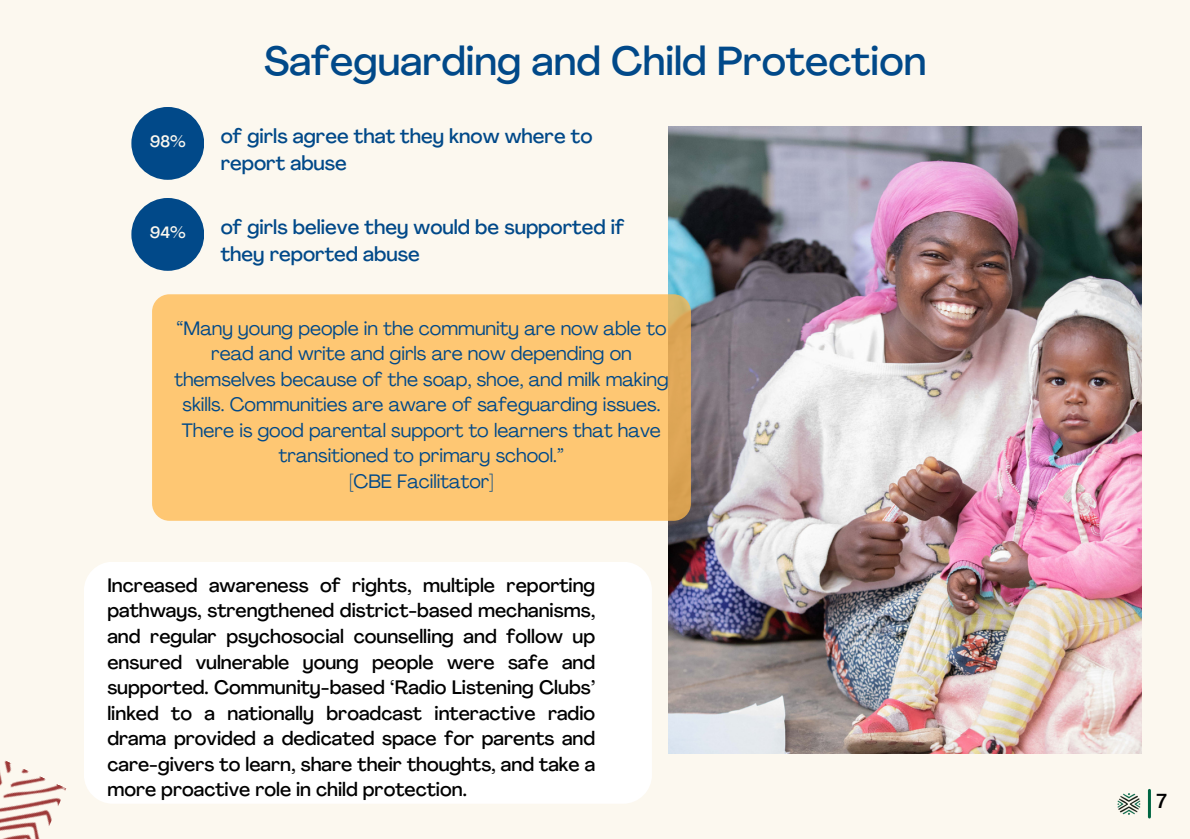
<style>
.page{position:relative;width:1190px;height:839px;background:#fff}
.page>*{position:absolute;margin:0;border:0;box-sizing:border-box;transform-origin:0 0}
.t1{font:500 40px "Agrandir";color:#014989}
.t2{font:500 20px/27px "Agrandir";color:#014989}
.t3{font:500 20px "Agrandir";color:#000}
.t4{font:500 19.2px/25.6px "Agrandir";color:#000;text-align:justify}
.t5{font:19.2px/25.6px "Agrandir";color:#014989;text-align:center}
.t6{font:500 16.2px "Agrandir";color:#fcf8ef}
</style>
<div class="page">
<div style="left:0;top:0;width:1190px;height:838px;background:#fcf8ef"></div>
<img style="left:669px;top:126px;width:472px;height:627px">
<img style="left:1117px;top:793px;width:24px;height:22px">
<hr style="left:1148px;top:790px;width:3px;height:27px;background:#006643">
<div style="left:152px;top:294px;width:539px;height:227px;background:#fec773;border-radius:17px"></div>
<div style="left:131px;top:198px;width:73px;height:73px;background:#014989;border-radius:50%"></div>
<img style="left:0;top:760px;width:66px;height:78px">
<div style="left:84px;top:561px;width:568px;height:242px;background:#fff;border-radius:29px"></div>
<div style="left:131px;top:107px;width:73px;height:73px;background:#014989;border-radius:50%"></div>
<p class="t6" style="left:150px;top:135px;width:37px">98%</p>
<p class="t6" style="left:150px;top:226px;width:37px">94%</p>
<h2 class="t1" style="left:264px;top:45px;width:664px">Safeguarding and Child Protection</h2>
<p class="t2" style="left:221px;top:124px;width:373px">of girls agree that they know where to report abuse</p>
<p class="t2" style="left:221px;top:215px;width:405px">of girls believe they would be supported if they reported abuse</p>
<h3 class="t5" style="left:174px;top:317px;width:496px">“Many young people in the community are now able to read and write and girls are now depending on themselves because of the soap, shoe, and milk making skills. Communities are aware of safeguarding issues.<br>There is good parental support to learners that have transitioned to primary school.”<br>[CBE Facilitator]</h3>
<h2 class="t4" style="left:107px;top:574px;width:489px">Increased awareness of rights, multiple reporting pathways, strengthened district-based mechanisms, and regular psychosocial counselling and follow up ensured vulnerable young people were safe and supported. Community-based ‘Radio Listening Clubs’ linked to a nationally broadcast interactive radio drama provided a dedicated space for parents and care-givers to learn, share their thoughts, and take a more proactive role in child protection.</h2>
<p class="t3" style="left:1156px;top:793px;width:12px">7</p>
</div>
